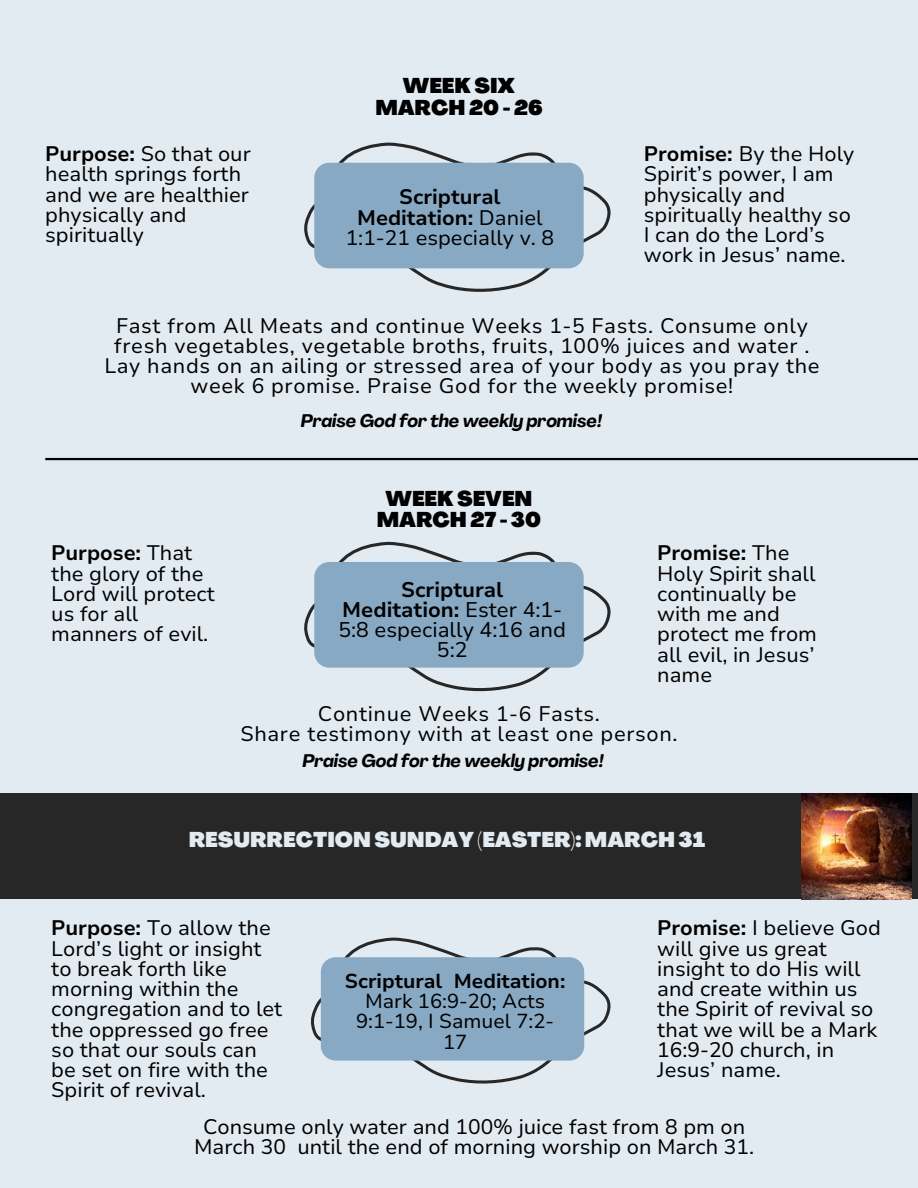
<style>
.page{position:relative;width:918px;height:1188px;background:#e3ebf2}
.page>*{position:absolute;margin:0;border:0;box-sizing:border-box;transform-origin:0 0}
.t1{font:21.15px/20.2px "Nunito Sans 10 pt";color:#000;text-align:center}
.t2{font:21px/20.2px "Nunito Sans 10 pt";color:#000}
.t3{font:21px/20.2px "Nunito Sans 10 pt";letter-spacing:.03em;color:#000;text-align:center}
.t4{font:900 21px/21.3px "Agrandir";color:#000;text-align:center}
.t5{font:900 21px "Agrandir";color:#e3ebf2}
.t6{font:20.25px/20.2px "Nunito Sans 10 pt";color:#000;text-align:center}
.t7{font:700 20.25px "Nunito Sans 10 pt";color:#000}
.t8{font:italic 700 18px "Agrandir";color:#000}
.s1{font-weight:700}
</style>
<div class="page">
<div style="left:0;top:793px;width:918px;height:106px;background:#272727"></div>
<hr style="left:45px;top:458px;width:873px;height:2px;background:#000">
<img style="left:802px;top:793px;width:109px;height:106px">
<svg style="left:304px;top:542px;width:307px;height:150px"></svg>
<svg style="left:311px;top:937px;width:300px;height:147px"></svg>
<svg style="left:304px;top:142px;width:307px;height:150px"></svg>
<p class="t2" style="left:45px;top:144px;width:207px"><span class="s1">Purpose:</span> So that our health springs forth and we are healthier physically and spiritually</p>
<p class="t4" style="left:375px;top:77px;width:169px">WEEK SIX<br>MARCH 20 - 26</p>
<p class="t2" style="left:346px;top:187px;width:210px;text-align:center"><span class="s1">Scriptural<br>Meditation:</span> Daniel<br>1:1-21 especially v. 8</p>
<p class="t2" style="left:644px;top:144px;width:212px"><span class="s1">Promise:</span> By the Holy<br>Spirit’s power, I am physically and spiritually healthy so<br>I can do the Lord’s work in Jesus’ name.</p>
<p class="t3" style="left:104px;top:315px;width:717px">Fast from All Meats and continue Weeks 1-5 Fasts. Consume only fresh vegetables, vegetable broths, fruits, 100% juices and water .<br>Lay hands on an ailing or stressed area of your body as you pray the week 6 promise. Praise God for the weekly promise!</p>
<p class="t8" style="left:301px;top:413px;width:303px">Praise God for the weekly promise!</p>
<p class="t2" style="left:51px;top:543px;width:165px"><span class="s1">Purpose:</span> That the glory of the<br>Lord will protect us for all manners of evil.</p>
<p class="t4" style="left:377px;top:490px;width:166px">WEEK SEVEN<br>MARCH 27 - 30</p>
<p class="t1" style="left:338px;top:580px;width:229px"><span class="s1">Scriptural<br>Meditation:</span> Ester 4:1-<br>5:8 especially 4:16 and<br>5:2</p>
<p class="t2" style="left:657px;top:543px;width:161px"><span class="s1">Promise:</span> The<br>Holy Spirit shall continually be with me and protect me from all evil, in Jesus’ name</p>
<p class="t3" style="left:240px;top:703px;width:439px">Continue Weeks 1-6 Fasts.<br>Share testimony with at least one person.</p>
<p class="t8" style="left:303px;top:753px;width:303px">Praise God for the weekly promise!</p>
<p class="t5" style="left:189px;top:831px;width:518px">RESURRECTION SUNDAY (EASTER): MARCH 31</p>
<p class="t2" style="left:51px;top:918px;width:233px"><span class="s1">Purpose:</span> To allow the<br>Lord’s light or insight to break forth like morning within the congregation and to let the oppressed go free so that our souls can be set on fire with the<br>Spirit of revival.</p>
<p class="t7" style="left:345px;top:968px;width:222px">Scriptural Meditation:</p>
<p class="t6" style="left:356px;top:991px;width:200px">Mark 16:9-20; Acts<br>9:1-19, I Samuel 7:2-<br>17</p>
<p class="t2" style="left:657px;top:918px;width:225px"><span class="s1">Promise:</span> I believe God will give us great insight to do His will and create within us the Spirit of revival so that we will be a Mark<br>16:9-20 church, in<br>Jesus’ name.</p>
<p class="t2" style="left:194px;top:1117px;width:562px;text-align:center">Consume only water and 100% juice fast from 8 pm on<br>March 30 until the end of morning worship on March 31.</p>
</div>
